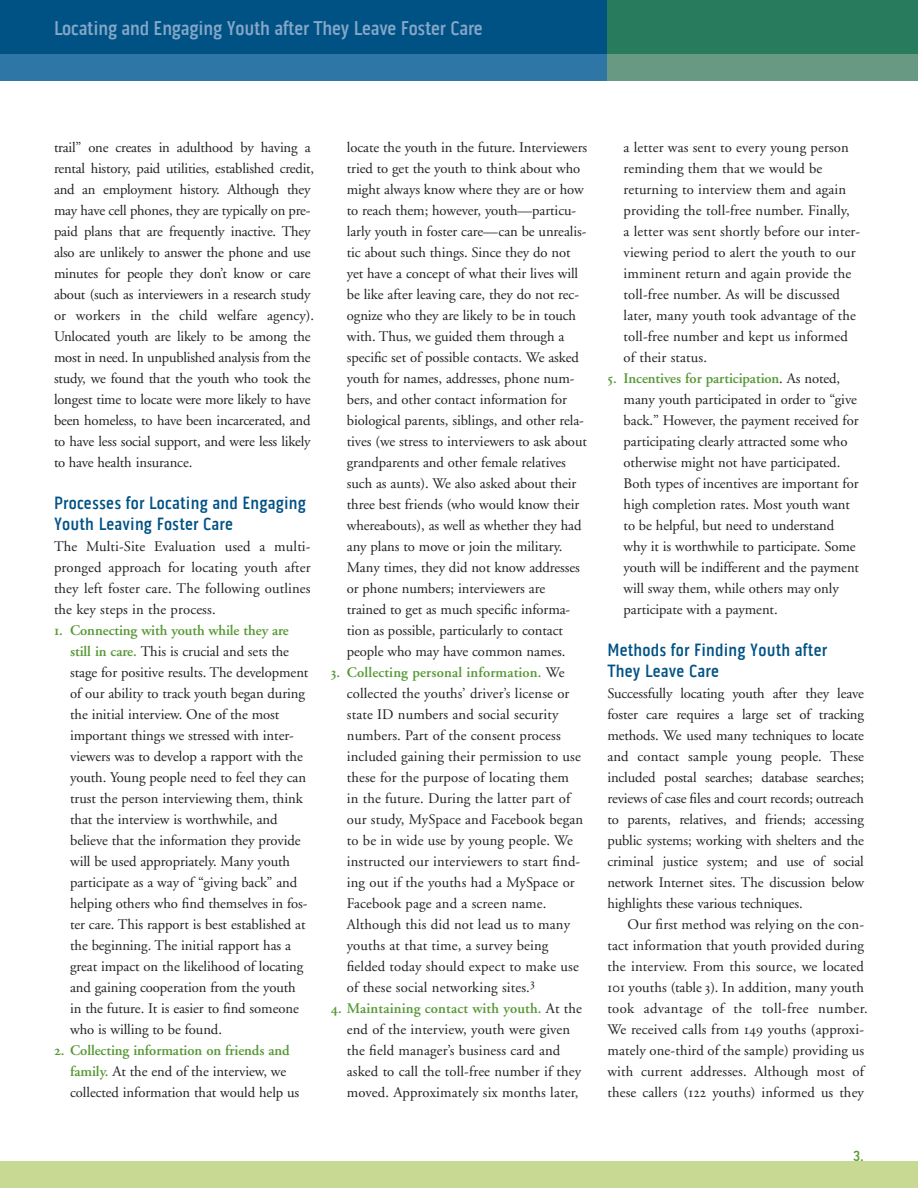
<style>
.page{position:relative;width:918px;height:1188px;background:#fff}
.page>*{position:absolute;margin:0;border:0;box-sizing:border-box;transform-origin:0 0}
.t1{font:500 20.25px "Pill Gothic 300 mg";letter-spacing:-.01em;color:#86a7c8}
.t2{font:500 18px/21px "Pill Gothic 300 mg";letter-spacing:.01em;color:#005285}
.t3{font:500 15px "Pill Gothic 300 mg";color:#569834}
.t4{font:14.7px/21px "Adobe Garamond";letter-spacing:-.005em;color:#231f20}
.s1{font-family:"Adobe Garamond Semibold SC";color:#569834}
.s2{font-weight:600;color:#569834}
.s3{font-family:"Adobe Garamond Regular SC"}
</style>
<div class="page">
<div style="left:0;top:0;width:918px;height:81px;background:#005285"></div>
<div style="left:0;top:1161px;width:918px;height:27px;background:#c7d993"></div>
<div style="left:607px;top:0;width:311px;height:54px;background:#297b5e"></div>
<div style="left:0;top:54px;width:607px;height:27px;background:#2d76a5"></div>
<div style="left:607px;top:54px;width:311px;height:27px;background:#689982"></div>
<h1 class="t1" style="left:54px;top:20px;width:430px">Locating and Engaging Youth after They Leave Foster Care</h1>
<p class="t4" style="left:54px;top:137px;width:262px">trail” one creates in adulthood by having a rental history, paid utilities, established credit, and an employment history. Although they may have cell phones, they are typically on pre&shy;paid plans that are frequently inactive. They also are unlikely to answer the phone and use minutes for people they don’t know or care about (such as interviewers in a research study or workers in the child welfare agency).<br>Unlocated youth are likely to be among the most in need. In unpublished analysis from the study, we found that the youth who took the longest time to locate were more likely to have been homeless, to have been incarcerated, and to have less social support, and were less likely to have health insurance.</p>
<p class="t2" style="left:54px;top:494px;width:253px">Processes for Locating and Engaging<br>Youth Leaving Foster Care</p>
<p class="t4" style="left:54px;top:536px;width:258px;text-align:justify">The Multi-Site Evaluation used a multi&shy;pronged approach for locating youth after they left foster care. The following outlines the key steps in the process.</p>
<p class="t4" style="left:70px;top:620px;width:240px;text-indent:-16px"><span class="s1">1.</span> <span class="s2">Connecting with youth while they are still in care.</span> This is crucial and sets the stage for positive results. The development of our ability to track youth began during the initial interview. One of the most important things we stressed with inter&shy;viewers was to develop a rapport with the youth. Young people need to feel they can trust the person interviewing them, think that the interview is worthwhile, and believe that the information they provide will be used appropriately. Many youth participate as a way of “giving back” and helping others who find themselves in fos&shy;ter care. This rapport is best established at the beginning. The initial rapport has a great impact on the likelihood of locating and gaining cooperation from the youth in the future. It is easier to find someone who is willing to be found.</p>
<p class="t4" style="left:70px;top:1040px;width:231px;text-indent:-16px"><span class="s1">2.</span> <span class="s2">Collecting information on friends and family.</span> At the end of the interview, we collected information that would help us</p>
<p class="t4" style="left:347px;top:137px;width:242px">locate the youth in the future. Interviewers tried to get the youth to think about who might always know where they are or how to reach them; however, youth—particu&shy;larly youth in foster care—can be unrealis&shy;tic about such things. Since they do not yet have a concept of what their lives will be like after leaving care, they do not rec&shy;ognize who they are likely to be in touch with. Thus, we guided them through a specific set of possible contacts. We asked youth for names, addresses, phone num&shy;bers, and other contact information for biological parents, siblings, and other rela&shy;tives (we stress to interviewers to ask about grandparents and other female relatives such as aunts). We also asked about their three best friends (who would know their whereabouts), as well as whether they had any plans to move or join the military.<br>Many times, they did not know addresses or phone numbers; interviewers are trained to get as much specific informa&shy;tion as possible, particularly to contact people who may have common names.</p>
<p class="t4" style="left:347px;top:662px;width:238px;text-indent:-16px"><span class="s1">3.</span> <span class="s2">Collecting personal information.</span> We collected the youths’ driver’s license or state ID numbers and social security numbers. Part of the consent process included gaining their permission to use these for the purpose of locating them in the future. During the latter part of our study, MySpace and Facebook began to be in wide use by young people. We instructed our interviewers to start find&shy;ing out if the youths had a MySpace or Facebook page and a screen name.<br>Although this did not lead us to many youths at that time, a survey being fielded today should expect to make use of these social networking sites.<sup>3</sup></p>
<p class="t4" style="left:347px;top:998px;width:237px;text-indent:-16px"><span class="s1">4.</span> <span class="s2">Maintaining contact with youth.</span> At the end of the interview, youth were given the field manager’s business card and asked to call the toll-free number if they moved. Approximately six months later,</p>
<p class="t4" style="left:624px;top:137px;width:238px">a letter was sent to every young person reminding them that we would be returning to interview them and again providing the toll-free number. Finally,<br>a letter was sent shortly before our inter&shy;viewing period to alert the youth to our imminent return and again provide the toll-free number. As will be discussed later, many youth took advantage of the toll-free number and kept us informed of their status.</p>
<p class="t4" style="left:624px;top:368px;width:237px;text-indent:-16px"><span class="s1">5.</span> <span class="s2">Incentives for participation</span>. As noted, many youth participated in order to “give back.” However, the payment received for participating clearly attracted some who otherwise might not have participated.<br>Both types of incentives are important for high completion rates. Most youth want to be helpful, but need to understand why it is worthwhile to participate. Some youth will be indifferent and the payment will sway them, while others may only participate with a payment.</p>
<p class="t2" style="left:607px;top:641px;width:221px">Methods for Finding Youth after<br>They Leave Care</p>
<p class="t4" style="left:607px;top:683px;width:258px;text-align:justify">Successfully locating youth after they leave foster care requires a large set of tracking methods. We used many techniques to locate and contact sample young people. These included postal searches; database searches; reviews of case files and court records; outreach to parents, relatives, and friends; accessing public systems; working with shelters and the criminal justice system; and use of social network Internet sites. The discussion below highlights these various techniques.</p>
<p class="t4" style="left:607px;top:914px;width:262px;text-indent:20px">Our first method was relying on the con&shy;tact information that youth provided during the interview. From this source, we located <span class="s3">101</span> youths (table <span class="s3">3</span>). In addition, many youth took advantage of the toll-free number.<br>We received calls from <span class="s3">149</span> youths (approxi&shy;mately one-third of the sample) providing us with current addresses. Although most of these callers (<span class="s3">122</span> youths) informed us they</p>
<p class="t3" style="left:853px;top:1150px;width:12px">3.</p>
</div>
